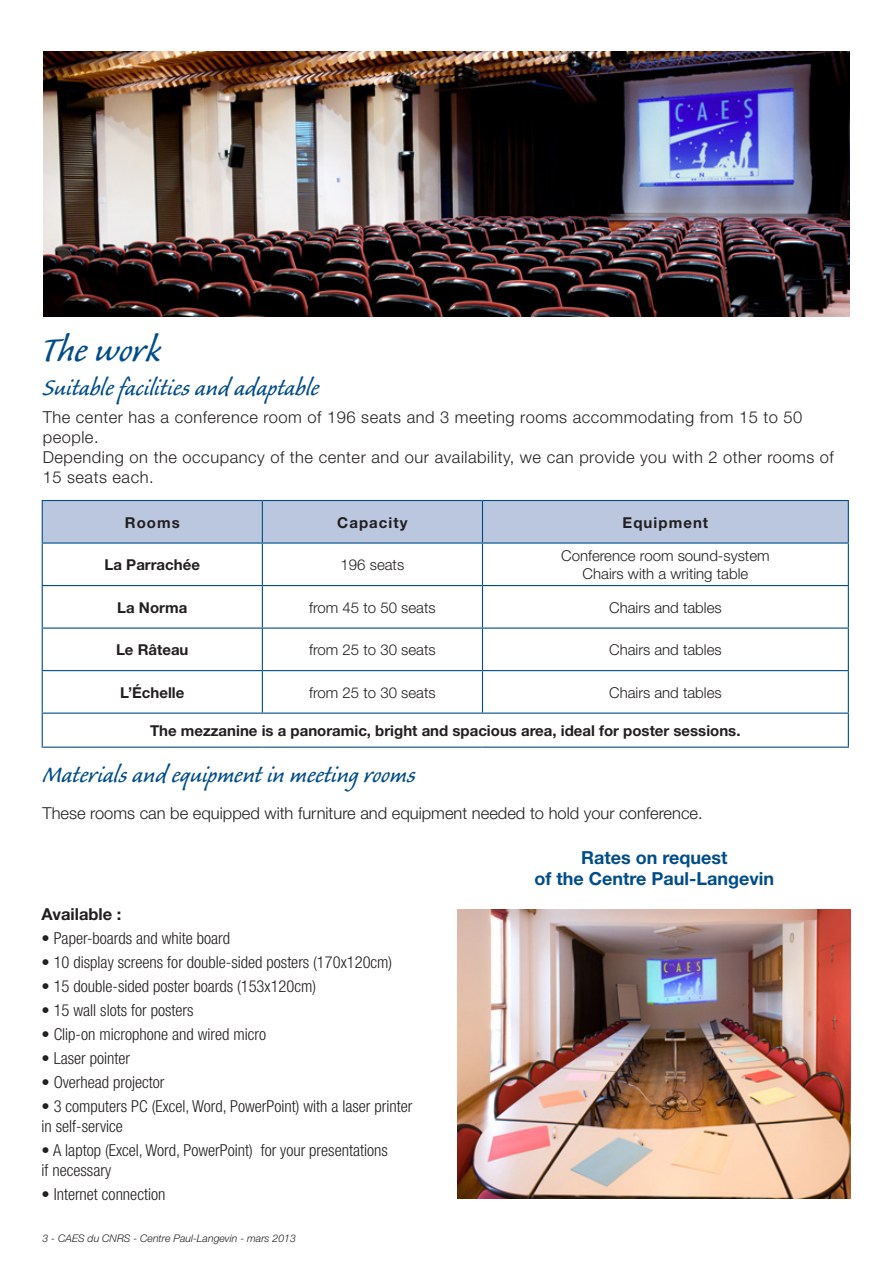
<style>
.page{position:relative;width:893px;height:1263px;background:#fff}
.page>*{position:absolute;margin:0;border:0;box-sizing:border-box;transform-origin:0 0}
.t1{font:45px "Caliban";color:#004d88}
.Sous_titre{font:30px "Caliban";color:#004d88}
.t2{font:700 18px/21.6px "Helvetica Neue LT";color:#004d88;text-align:center}
.t3{font:300 condensed 16.5px/19.8px "Helvetica Neue LT";color:#231f20}
.t4{font:300 16.5px/19.8px "Helvetica Neue LT";letter-spacing:.03em;color:#231f20}
.t5{font:300 16.5px "Helvetica Neue LT";color:#231f20}
.t6{font:700 16.5px "Helvetica Neue LT";color:#231f20}
.t7{font:300 15px/18px "Helvetica Neue LT";color:#231f20;text-align:center}
.t8{font:700 15px "Helvetica Neue LT";color:#231f20}
.t9{font:700 15px "Helvetica Neue LT";letter-spacing:.07em;color:#231f20}
.t10{font:italic 300 10.5px "Helvetica Neue LT";color:#231f20}
</style>
<div class="page">
<div style="left:43px;top:501px;width:805px;height:41px;background:#bbc7df"></div>
<hr style="left:42px;top:544px;width:1px;height:41px;background:#004d88">
<hr style="left:262px;top:544px;width:1px;height:41px;background:#004d88">
<hr style="left:482px;top:544px;width:1px;height:41px;background:#004d88">
<hr style="left:848px;top:544px;width:1px;height:41px;background:#004d88">
<hr style="left:42px;top:585px;width:220px;height:1px;background:#004d88">
<hr style="left:42px;top:586px;width:1px;height:41px;background:#004d88">
<hr style="left:262px;top:585px;width:220px;height:1px;background:#004d88">
<hr style="left:262px;top:586px;width:1px;height:41px;background:#004d88">
<hr style="left:482px;top:585px;width:367px;height:1px;background:#004d88">
<hr style="left:482px;top:586px;width:1px;height:41px;background:#004d88">
<hr style="left:848px;top:586px;width:1px;height:41px;background:#004d88">
<hr style="left:42px;top:627px;width:220px;height:2px;background:#004d88">
<hr style="left:42px;top:629px;width:1px;height:41px;background:#004d88">
<hr style="left:262px;top:627px;width:220px;height:2px;background:#004d88">
<hr style="left:262px;top:629px;width:1px;height:41px;background:#004d88">
<hr style="left:482px;top:627px;width:367px;height:2px;background:#004d88">
<hr style="left:482px;top:629px;width:1px;height:41px;background:#004d88">
<hr style="left:848px;top:629px;width:1px;height:41px;background:#004d88">
<hr style="left:42px;top:670px;width:220px;height:1px;background:#004d88">
<hr style="left:42px;top:671px;width:1px;height:41px;background:#004d88">
<hr style="left:262px;top:670px;width:220px;height:1px;background:#004d88">
<hr style="left:262px;top:671px;width:1px;height:41px;background:#004d88">
<hr style="left:482px;top:670px;width:367px;height:1px;background:#004d88">
<hr style="left:482px;top:671px;width:1px;height:41px;background:#004d88">
<hr style="left:848px;top:671px;width:1px;height:41px;background:#004d88">
<hr style="left:42px;top:712px;width:220px;height:2px;background:#004d88">
<hr style="left:42px;top:714px;width:1px;height:33px;background:#004d88">
<hr style="left:262px;top:712px;width:220px;height:2px;background:#004d88">
<hr style="left:482px;top:712px;width:367px;height:2px;background:#004d88">
<hr style="left:848px;top:714px;width:1px;height:33px;background:#004d88">
<hr style="left:42px;top:747px;width:220px;height:1px;background:#004d88">
<hr style="left:262px;top:747px;width:220px;height:1px;background:#004d88">
<hr style="left:482px;top:747px;width:367px;height:1px;background:#004d88">
<hr style="left:42px;top:500px;width:220px;height:1px;background:#004d88">
<hr style="left:42px;top:501px;width:1px;height:41px;background:#004d88">
<hr style="left:262px;top:500px;width:220px;height:1px;background:#004d88">
<hr style="left:262px;top:501px;width:1px;height:41px;background:#004d88">
<hr style="left:482px;top:500px;width:367px;height:1px;background:#004d88">
<hr style="left:482px;top:501px;width:1px;height:41px;background:#004d88">
<hr style="left:848px;top:501px;width:1px;height:41px;background:#004d88">
<hr style="left:42px;top:542px;width:220px;height:2px;background:#004d88">
<hr style="left:262px;top:542px;width:220px;height:2px;background:#004d88">
<hr style="left:482px;top:542px;width:367px;height:2px;background:#004d88">
<img style="left:43px;top:51px;width:807px;height:266px">
<img style="left:458px;top:909px;width:392px;height:289px">
<p class="t1" style="left:41px;top:327px;width:121px">The work</p>
<p class="Sous_titre" style="left:43px;top:372px;width:278px">Suitable facilities and adaptable</p>
<p class="t4" style="left:43px;top:407px;width:761px">The center has a conference room of 196 seats and 3 meeting rooms accommodating from 15 to 50 people.</p>
<p class="t4" style="left:43px;top:447px;width:793px">Depending on the occupancy of the center and our availability, we can provide you with 2 other rooms of<br>15 seats each.</p>
<p class="t8" style="left:125px;top:513px;width:57px">Rooms</p>
<p class="t9" style="left:337px;top:513px;width:72px">Capacity</p>
<p class="t9" style="left:623px;top:513px;width:87px">Equipment</p>
<p class="t8" style="left:105px;top:555px;width:97px">La Parrachée</p>
<p class="t7" style="left:341px;top:555px;width:65px">196 seats</p>
<p class="t7" style="left:561px;top:546px;width:210px">Conference room sound-system<br>Chairs with a writing table</p>
<p class="t8" style="left:117px;top:598px;width:71px">La Norma</p>
<p class="t7" style="left:309px;top:598px;width:128px">from 45 to 50 seats</p>
<p class="t7" style="left:609px;top:598px;width:114px">Chairs and tables</p>
<p class="t8" style="left:116px;top:641px;width:74px">Le Râteau</p>
<p class="t7" style="left:309px;top:641px;width:128px">from 25 to 30 seats</p>
<p class="t7" style="left:609px;top:641px;width:114px">Chairs and tables</p>
<p class="t8" style="left:120px;top:683px;width:66px">L’Échelle</p>
<p class="t7" style="left:309px;top:683px;width:128px">from 25 to 30 seats</p>
<p class="t7" style="left:609px;top:683px;width:114px">Chairs and tables</p>
<p class="t8" style="left:150px;top:721px;width:592px">The mezzanine is a panoramic, bright and spacious area, ideal for poster sessions.</p>
<p class="Sous_titre" style="left:43px;top:759px;width:375px">Materials and equipment in meeting rooms</p>
<p class="t5" style="left:43px;top:803px;width:662px">These rooms can be equipped with furniture and equipment needed to hold your conference.</p>
<p class="t2" style="left:534px;top:846px;width:241px">Rates on request<br>of the Centre Paul-Langevin</p>
<p class="t6" style="left:41px;top:904px;width:82px">Available :</p>
<p class="t3" style="left:41px;top:928px;width:190px">• Paper-boards and white board</p>
<p class="t3" style="left:41px;top:952px;width:352px">• 10 display screens for double-sided posters (170x120cm)</p>
<p class="t3" style="left:41px;top:976px;width:276px">• 15 double-sided poster boards (153x120cm)</p>
<p class="t3" style="left:41px;top:1000px;width:154px">• 15 wall slots for posters</p>
<p class="t3" style="left:41px;top:1024px;width:226px">• Clip-on microphone and wired micro</p>
<p class="t3" style="left:41px;top:1048px;width:90px">• Laser pointer</p>
<p class="t3" style="left:41px;top:1072px;width:125px">• Overhead projector</p>
<p class="t3" style="left:41px;top:1096px;width:372px">• 3 computers PC (Excel, Word, PowerPoint) with a laser printer in self-service</p>
<p class="t3" style="left:41px;top:1140px;width:348px">• A laptop (Excel, Word, PowerPoint) for your presentations if necessary</p>
<p class="t3" style="left:41px;top:1184px;width:125px">• Internet connection</p>
<p class="t10" style="left:43px;top:1231px;width:255px">3 - CAES du CNRS - Centre Paul-Langevin - mars 2013</p>
</div>
